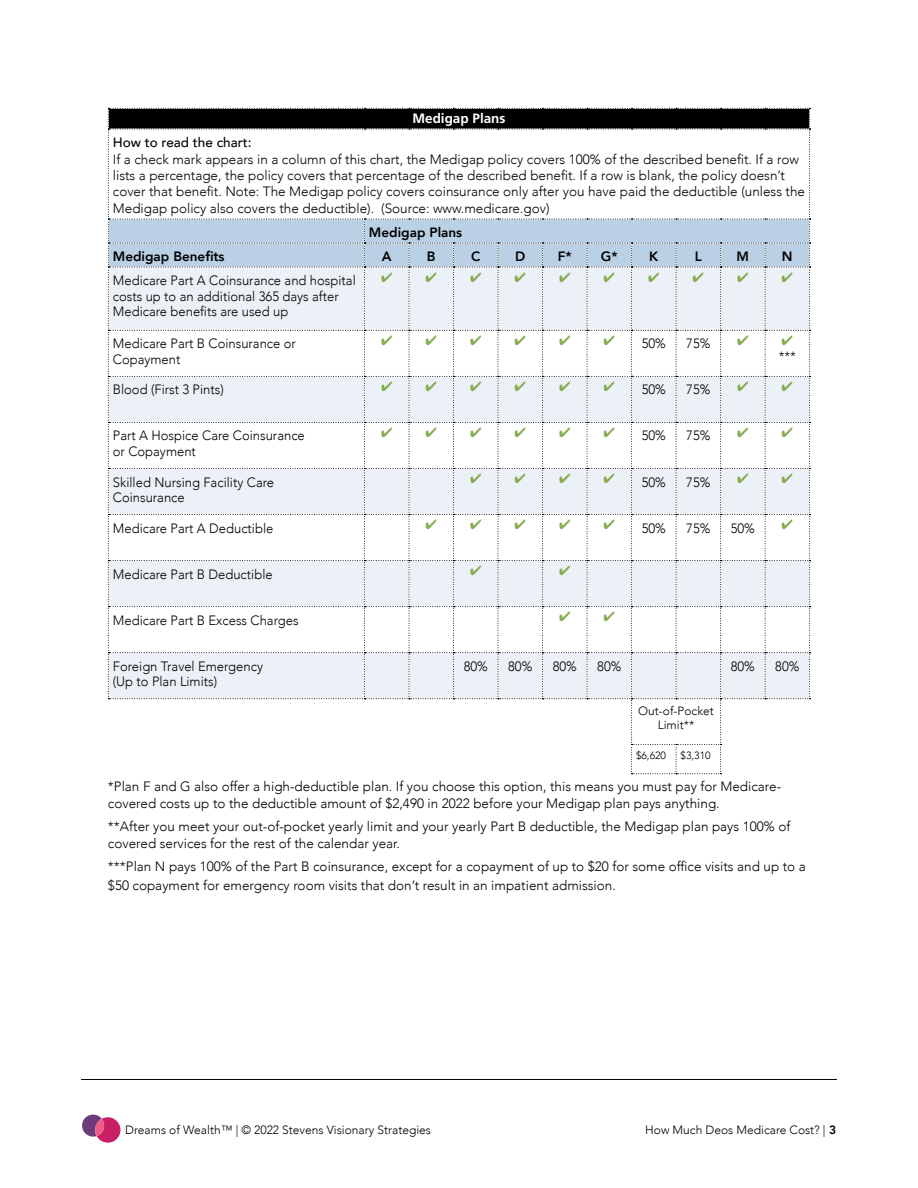
<style>
.page{position:relative;width:918px;height:1188px;background:#fff}
.page>*{position:absolute;margin:0;border:0;box-sizing:border-box;transform-origin:0 0}
.t1{font:300 13.5px/15.6px "Avenir";color:#000}
.t2{font:800 13.5px "Avenir";color:#000}
.t3{font:500 13.5px "Avenir";color:#000}
.t4{font:700 13.5px "Frutiger";color:#fff}
.t5{font:300 12px/13.5px "Avenir";color:#000;text-align:center}
.t6{font:300 10.5px "Avenir";color:#000}
.s1{font-weight:800}
</style>
<div class="page">
<svg style="left:82px;top:1115px;width:38px;height:28px"></svg>
<hr style="left:81px;top:1079px;width:756px;height:1px;background:#000">
<svg style="left:108px;top:108px;width:703px;height:666px"></svg>
<p class="t4" style="left:412px;top:110px;width:95px">Medigap Plans</p>
<p class="t3" style="left:113px;top:131px;width:140px">How to read the chart:</p>
<p class="t1" style="left:113px;top:151px;width:694px;line-height:16.5px">If a check mark appears in a column of this chart, the Medigap policy covers 100% of the described benefit. If a row lists a percentage, the policy covers that percentage of the described benefit. If a row is blank, the policy doesn’t cover that benefit. Note: The Medigap policy covers coinsurance only after you have paid the deductible (unless the Medigap policy also covers the deductible). (Source: www.medicare.gov)</p>
<p class="t2" style="left:369px;top:222px;width:95px">Medigap Plans</p>
<p class="t2" style="left:113px;top:246px;width:113px">Medigap Benefits</p>
<p class="t2" style="left:382px;top:246px;width:11px">A</p>
<p class="t2" style="left:427px;top:246px;width:10px">B</p>
<p class="t2" style="left:471px;top:246px;width:11px">C</p>
<p class="t2" style="left:515px;top:246px;width:12px">D</p>
<p class="t2" style="left:558px;top:246px;width:15px">F*</p>
<p class="t2" style="left:601px;top:246px;width:18px">G*</p>
<p class="t2" style="left:649px;top:246px;width:11px">K</p>
<p class="t2" style="left:695px;top:246px;width:9px">L</p>
<p class="t2" style="left:737px;top:246px;width:14px">M</p>
<p class="t2" style="left:782px;top:246px;width:12px">N</p>
<p class="t1" style="left:113px;top:273px;width:244px">Medicare Part A Coinsurance and hospital costs up to an additional 365 days after<br>Medicare benefits are used up</p>
<p class="t1" style="left:113px;top:336px;width:185px">Medicare Part B Coinsurance or<br>Copayment</p>
<p class="t1" style="left:604px;top:336px;width:64px"><sup>✔</sup> 50%</p>
<p class="t1" style="left:686px;top:336px;width:26px">75%</p>
<p class="t1" style="left:779px;top:348px;width:19px">***</p>
<p class="t1" style="left:113px;top:382px;width:112px">Blood (First 3 Pints)</p>
<p class="t1" style="left:604px;top:382px;width:64px"><sup>✔</sup> 50%</p>
<p class="t1" style="left:686px;top:382px;width:26px">75%</p>
<p class="t1" style="left:113px;top:428px;width:193px">Part A Hospice Care Coinsurance or Copayment</p>
<p class="t1" style="left:604px;top:428px;width:64px"><sup>✔</sup> 50%</p>
<p class="t1" style="left:686px;top:428px;width:26px">75%</p>
<p class="t1" style="left:113px;top:474px;width:163px">Skilled Nursing Facility Care<br>Coinsurance</p>
<p class="t1" style="left:604px;top:474px;width:64px"><sup>✔</sup> 50%</p>
<p class="t1" style="left:686px;top:474px;width:26px">75%</p>
<p class="t1" style="left:113px;top:520px;width:162px">Medicare Part A Deductible</p>
<p class="t1" style="left:604px;top:520px;width:64px"><sup>✔</sup> 50%</p>
<p class="t1" style="left:686px;top:520px;width:26px">75%</p>
<p class="t1" style="left:731px;top:520px;width:26px">50%</p>
<p class="t1" style="left:113px;top:566px;width:161px">Medicare Part B Deductible</p>
<p class="t1" style="left:113px;top:612px;width:187px">Medicare Part B Excess Charges</p>
<p class="t1" style="left:113px;top:658px;width:152px">Foreign Travel Emergency (Up to Plan Limits)</p>
<p class="t1" style="left:464px;top:658px;width:26px">80%</p>
<p class="t1" style="left:508px;top:658px;width:26px">80%</p>
<p class="t1" style="left:553px;top:658px;width:26px">80%</p>
<p class="t1" style="left:597px;top:658px;width:26px">80%</p>
<p class="t1" style="left:731px;top:658px;width:26px">80%</p>
<p class="t1" style="left:775px;top:658px;width:26px">80%</p>
<p class="t5" style="left:638px;top:704px;width:77px">Out-of-Pocket<br>Limit**</p>
<p class="t6" style="left:636px;top:750px;width:32px">$6,620</p>
<p class="t6" style="left:681px;top:750px;width:32px">$3,310</p>
<p class="t1" style="left:108px;top:778px;width:675px;line-height:16.5px">*Plan F and G also offer a high-deductible plan. If you choose this option, this means you must pay for Medicare&shy;covered costs up to the deductible amount of $2,490 in 2022 before your Medigap plan pays anything.</p>
<p class="t1" style="left:108px;top:818px;width:684px;line-height:16.5px">**After you meet your out-of-pocket yearly limit and your yearly Part B deductible, the Medigap plan pays 100% of covered services for the rest of the calendar year.</p>
<p class="t1" style="left:108px;top:856px;width:699px;line-height:19.5px">***Plan N pays 100% of the Part B coinsurance, except for a copayment of up to $20 for some office visits and up to a $50 copayment for emergency room visits that don’t result in an impatient admission.</p>
<p class="t5" style="left:125px;top:1123px;width:307px">Dreams of Wealth™ | © 2022 Stevens Visionary Strategies</p>
<p class="t5" style="left:645px;top:1123px;width:193px">How Much Deos Medicare Cost? | <span class="s1">3</span></p>
</div>
